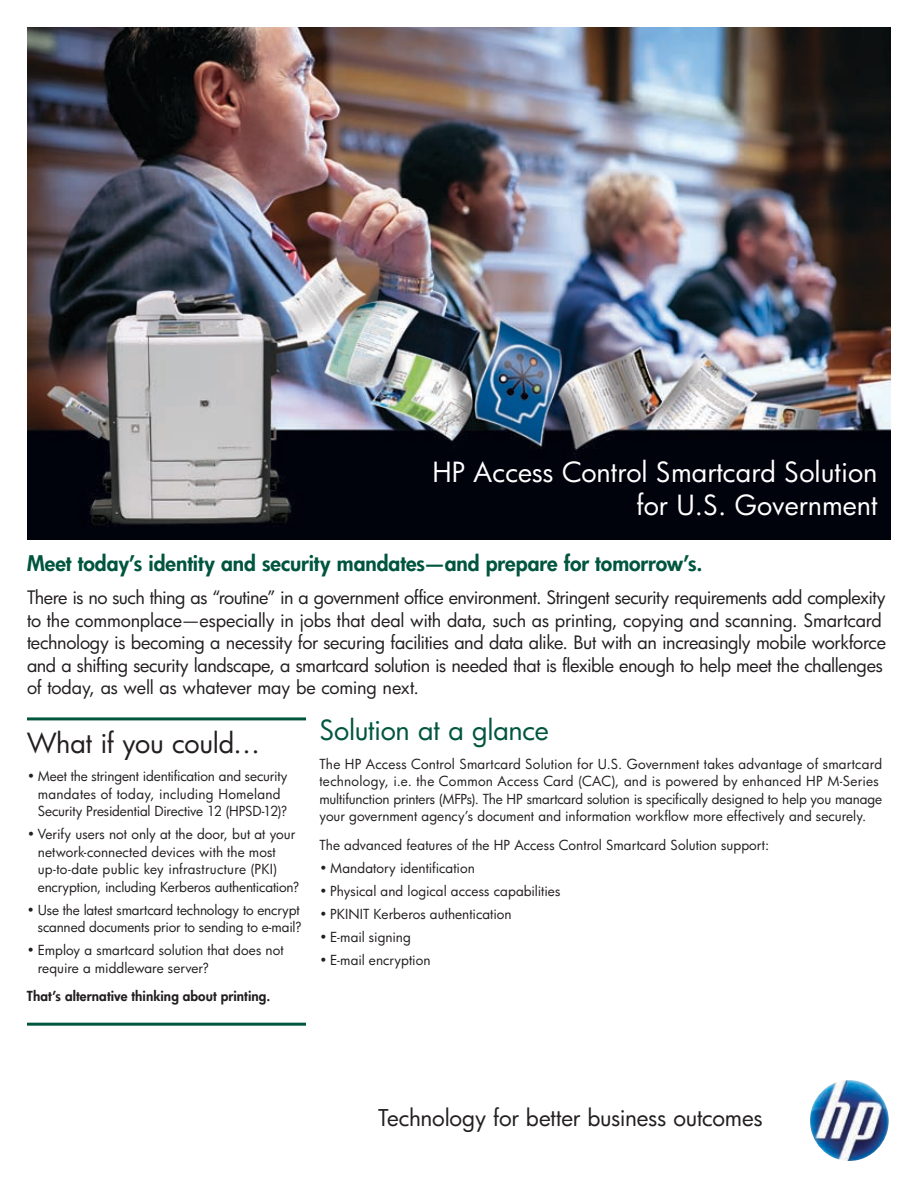
<style>
.page{position:relative;width:918px;height:1188px;background:#fff}
.page>*{position:absolute;margin:0;border:0;box-sizing:border-box;transform-origin:0 0}
.t1{font:27px/33px "HP Futura";color:#fff;text-align:right}
.t2{font:27px "HP Futura";letter-spacing:-.015em;color:#00553e}
.t3{font:27px "HP Futura";letter-spacing:-.01em;color:#231f20}
.t4{font:22.5px "HP Futura";letter-spacing:-.01em;color:#231f20}
.t5{font:800 21px "HP Futura";letter-spacing:-.005em;color:#00553e}
.t6{font:18px/22.5px "HP Futura";letter-spacing:-.02em;color:#231f20}
.t7{font:13.5px/17.5px "HP Futura";color:#231f20}
.t8{font:800 13.5px "HP Futura";letter-spacing:.005em;color:#231f20}
</style>
<div class="page">
<img style="left:27px;top:27px;width:864px;height:513px">
<img style="left:810px;top:1080px;width:79px;height:81px">
<hr style="left:27px;top:717px;width:279px;height:3px;background:#00553e">
<hr style="left:27px;top:1023px;width:279px;height:3px;background:#00553e">
<h1 class="t1" style="left:432px;top:455px;width:447px">HP Access Control Smartcard Solution for U.S. Government</h1>
<h3 class="t5" style="left:27px;top:549px;width:677px">Meet today’s identity and security mandates—and prepare for tomorrow’s.</h3>
<p class="t6" style="left:27px;top:586px;width:861px">There is no such thing as “routine” in a government office environment. Stringent security requirements add complexity to the commonplace—especially in jobs that deal with data, such as printing, copying and scanning. Smartcard technology is becoming a necessity for securing facilities and data alike. But with an increasingly mobile workforce and a shifting security landscape, a smartcard solution is needed that is flexible enough to help meet the challenges of today, as well as whatever may be coming next.</p>
<h1 class="t3" style="left:27px;top:724px;width:235px">What if you could…</h1>
<p class="t7" style="left:38px;top:767px;width:251px;text-indent:-11px">• Meet the stringent identification and security mandates of today, including Homeland<br>Security Presidential Directive 12 (HPSD-12)?</p>
<p class="t7" style="left:38px;top:825px;width:263px;text-indent:-11px">• Verify users not only at the door, but at your network-connected devices with the most up-to-date public key infrastructure (PKI) encryption, including Kerberos authentication?</p>
<p class="t7" style="left:27px;top:901px;width:276px;text-align:right">• Use the latest smartcard technology to encrypt scanned documents prior to sending to e-mail?</p>
<p class="t7" style="left:38px;top:941px;width:247px;text-indent:-11px">• Employ a smartcard solution that does not require a middleware server?</p>
<p class="t8" style="left:27px;top:987px;width:245px">That’s alternative thinking about printing.</p>
<h1 class="t2" style="left:320px;top:712px;width:231px">Solution at a glance</h1>
<p class="t7" style="left:320px;top:755px;width:564px">The HP Access Control Smartcard Solution for U.S. Government takes advantage of smartcard technology, i.e. the Common Access Card (CAC), and is powered by enhanced HP M-Series multifunction printers (MFPs). The HP smartcard solution is specifically designed to help you manage your government agency’s document and information workflow more effectively and securely.</p>
<p class="t7" style="left:320px;top:836px;width:451px">The advanced features of the HP Access Control Smartcard Solution support:</p>
<p class="t7" style="left:320px;top:859px;width:157px">• Mandatory identification</p>
<p class="t7" style="left:320px;top:882px;width:242px">• Physical and logical access capabilities</p>
<p class="t7" style="left:320px;top:905px;width:194px">• PKINIT Kerberos authentication</p>
<p class="t7" style="left:320px;top:928px;width:93px">• E-mail signing</p>
<p class="t7" style="left:320px;top:951px;width:113px">• E-mail encryption</p>
<h2 class="t4" style="left:378px;top:1102px;width:386px">Technology for better business outcomes</h2>
</div>
